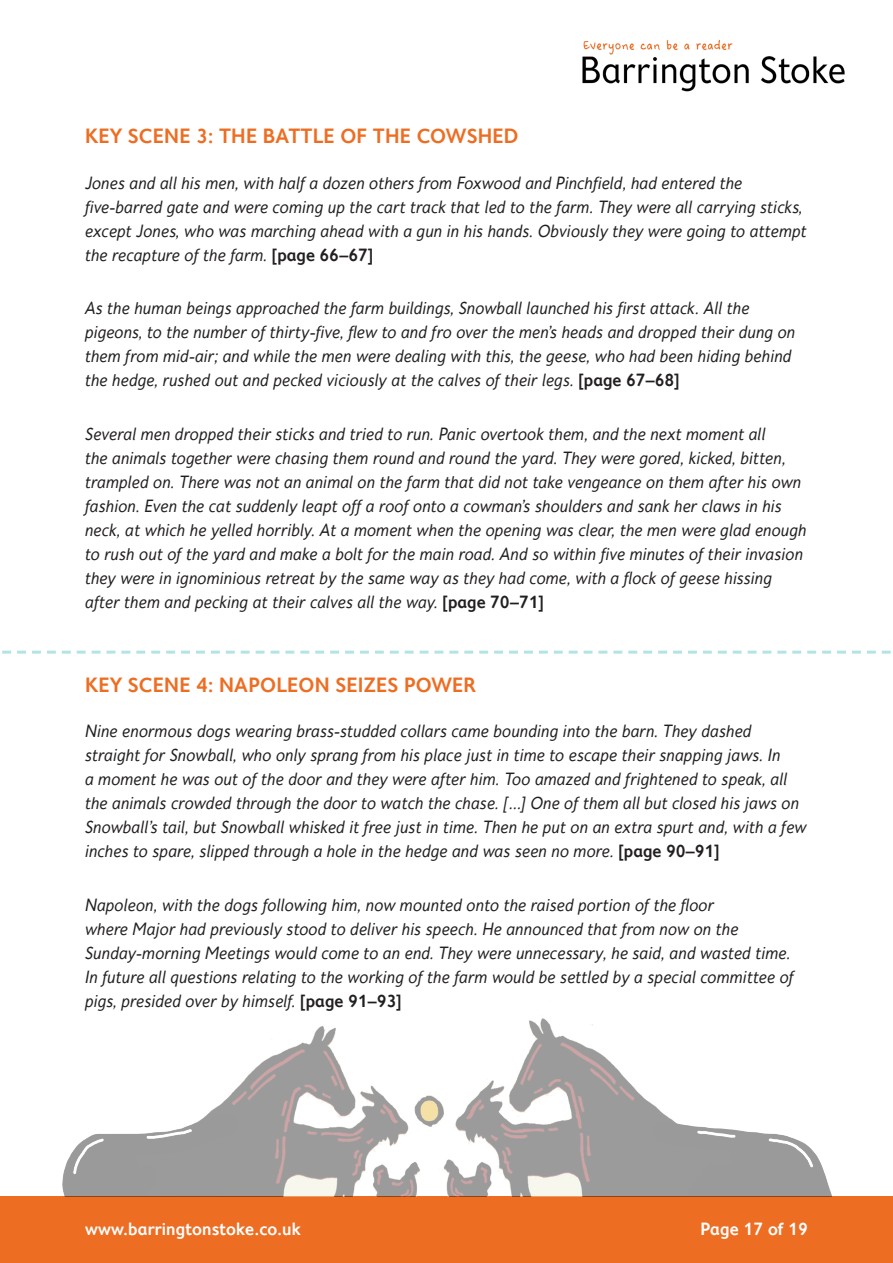
<style>
.page{position:relative;width:893px;height:1263px;background:#fff}
.page>*{position:absolute;margin:0;border:0;box-sizing:border-box;transform-origin:0 0}
.Sub_Heads{font:600 21px "Fiendstar";color:#ed6e23}
.Book_extract{font:italic 18px/24px "Fiendstar";color:#231f20}
.t1{font:600 18px "Fiendstar";color:#fff}
.s1{font-weight:600;font-style:normal}
</style>
<div class="page">
<div style="left:0;top:1196px;width:893px;height:67px;background:#ed6e23"></div>
<img style="left:582px;top:39px;width:263px;height:53px">
<svg style="left:2px;top:651px;width:889px;height:3px"></svg>
<img style="left:62px;top:982px;width:770px;height:214px">
<p class="Sub_Heads" style="left:85px;top:124px;width:435px">KEY SCENE 3: THE BATTLE OF THE COWSHED</p>
<p class="Book_extract" style="left:85px;top:170px;width:723px">Jones and all his men, with half a dozen others from Foxwood and Pinchfield, had entered the five‑barred gate and were coming up the cart track that led to the farm. They were all carrying sticks, except Jones, who was marching ahead with a gun in his hands. Obviously they were going to attempt the recapture of the farm. <span class="s1">[page 66–67]</span></p>
<p class="Book_extract" style="left:85px;top:296px;width:712px">As the human beings approached the farm buildings, Snowball launched his first attack. All the pigeons, to the number of thirty‑five, flew to and fro over the men’s heads and dropped their dung on them from mid‑air; and while the men were dealing with this, the geese, who had been hiding behind the hedge, rushed out and pecked viciously at the calves of their legs. <span class="s1">[page 67–68]</span></p>
<p class="Book_extract" style="left:85px;top:422px;width:723px">Several men dropped their sticks and tried to run. Panic overtook them, and the next moment all<br>the animals together were chasing them round and round the yard. They were gored, kicked, bitten, trampled on. There was not an animal on the farm that did not take vengeance on them after his own fashion. Even the cat suddenly leapt off a roof onto a cowman’s shoulders and sank her claws in his neck, at which he yelled horribly. At a moment when the opening was clear, the men were glad enough to rush out of the yard and make a bolt for the main road. And so within five minutes of their invasion they were in ignominious retreat by the same way as they had come, with a flock of geese hissing after them and pecking at their calves all the way. <span class="s1">[page 70–71]</span></p>
<p class="Sub_Heads" style="left:85px;top:673px;width:393px">KEY SCENE 4: NAPOLEON SEIZES POWER</p>
<p class="Book_extract" style="left:85px;top:719px;width:723px">Nine enormous dogs wearing brass‑studded collars came bounding into the barn. They dashed straight for Snowball, who only sprang from his place just in time to escape their snapping jaws. In<br>a moment he was out of the door and they were after him. Too amazed and frightened to speak, all the animals crowded through the door to watch the chase. […] One of them all but closed his jaws on Snowball’s tail, but Snowball whisked it free just in time. Then he put on an extra spurt and, with a few inches to spare, slipped through a hole in the hedge and was seen no more. <span class="s1">[page 90–91]</span></p>
<p class="Book_extract" style="left:85px;top:893px;width:710px">Napoleon, with the dogs following him, now mounted onto the raised portion of the floor<br>where Major had previously stood to deliver his speech. He announced that from now on the Sunday‑morning Meetings would come to an end. They were unnecessary, he said, and wasted time.<br>In future all questions relating to the working of the farm would be settled by a special committee of pigs, presided over by himself. <span class="s1">[page 91–93]</span></p>
<p class="t1" style="left:85px;top:1218px;width:217px">www.barringtonstoke.co.uk</p>
<p class="t1" style="left:700px;top:1218px;width:109px">Page 17 of 19</p>
</div>
